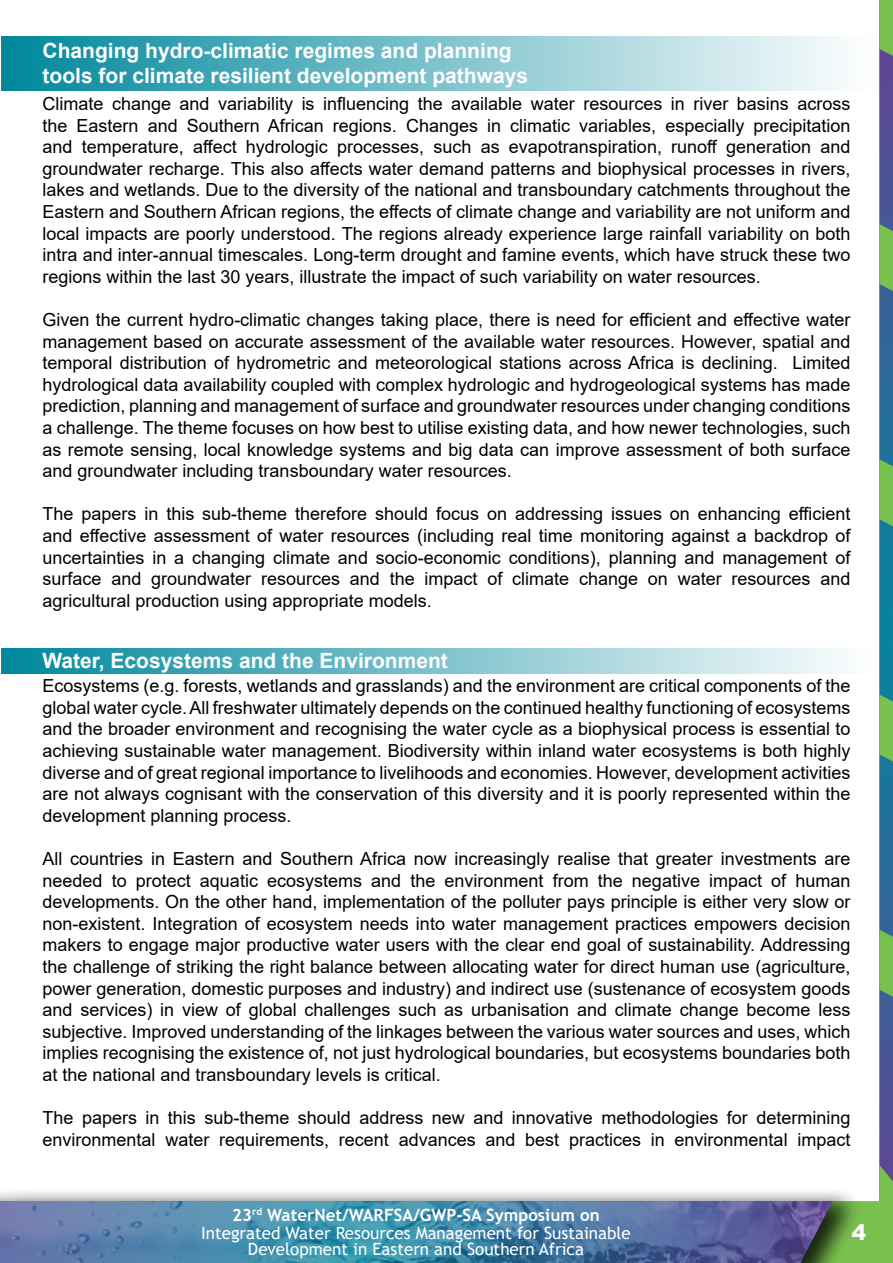
<style>
.page{position:relative;width:893px;height:1263px;background:#fff}
.page>*{position:absolute;margin:0;border:0;box-sizing:border-box;transform-origin:0 0}
.t1{font:900 21.45px "Arial";color:#fff}
.t2{font:700 21px/25.2px "Arial";color:#fff}
.t3{font:18px/21.6px "Arial";color:#000;text-align:justify}
.t4{font:16.95px/17.2px "Trebuchet MS";color:#fff;text-align:center}
.s1{font-weight:700}
</style>
<div class="page">
<svg style="left:879px;top:0;width:14px;height:1201px;background:#4a8087"></svg>
<div style="left:863px;top:1201px;width:30px;height:62px;background:#79c14e"></div>
<div style="left:0;top:1186px;width:863px;height:77px;background:#000;opacity:.75"></div>
<img style="left:0;top:1201px;width:832px;height:62px">
<div style="left:1px;top:649px;width:878px;height:25px;background:linear-gradient(to right,#00879b,#fffefe)"></div>
<div style="left:1px;top:36px;width:878px;height:55px;background:linear-gradient(to right,#00879b,#fffefe)"></div>
<p class="t2" style="left:43px;top:38px;width:487px">Changing hydro-climatic regimes and planning tools for climate resilient development pathways</p>
<p class="t3" style="left:43px;top:93px;width:809px">Climate change and variability is influencing the available water resources in river basins across the Eastern and Southern African regions. Changes in climatic variables, especially precipitation and temperature, affect hydrologic processes, such as evapotranspiration, runoff generation and groundwater recharge. This also affects water demand patterns and biophysical processes in rivers, lakes and wetlands. Due to the diversity of the national and transboundary catchments throughout the Eastern and Southern African regions, the effects of climate change and variability are not uniform and local impacts are poorly understood. The regions already experience large rainfall variability on both intra and inter-annual timescales. Long-term drought and famine events, which have struck these two regions within the last 30 years, illustrate the impact of such variability on water resources.</p>
<p class="t3" style="left:43px;top:309px;width:809px">Given the current hydro-climatic changes taking place, there is need for efficient and effective water management based on accurate assessment of the available water resources. However, spatial and temporal distribution of hydrometric and meteorological stations across Africa is declining. Limited hydrological data availability coupled with complex hydrologic and hydrogeological systems has made prediction, planning and management of surface and groundwater resources under changing conditions a challenge. The theme focuses on how best to utilise existing data, and how newer technologies, such as remote sensing, local knowledge systems and big data can improve assessment of both surface and groundwater including transboundary water resources.</p>
<p class="t3" style="left:43px;top:503px;width:809px">The papers in this sub-theme therefore should focus on addressing issues on enhancing efficient and effective assessment of water resources (including real time monitoring against a backdrop of uncertainties in a changing climate and socio-economic conditions), planning and management of surface and groundwater resources and the impact of climate change on water resources and agricultural production using appropriate models.</p>
<p class="t2" style="left:43px;top:648px;width:407px">Water, Ecosystems and the Environment</p>
<p class="t3" style="left:43px;top:675px;width:809px">Ecosystems (e.g. forests, wetlands and grasslands) and the environment are critical components of the global water cycle. All freshwater ultimately depends on the continued healthy functioning of ecosystems and the broader environment and recognising the water cycle as a biophysical process is essential to achieving sustainable water management. Biodiversity within inland water ecosystems is both highly diverse and of great regional importance to livelihoods and economies. However, development activities are not always cognisant with the conservation of this diversity and it is poorly represented within the development planning process.</p>
<p class="t3" style="left:43px;top:848px;width:809px">All countries in Eastern and Southern Africa now increasingly realise that greater investments are needed to protect aquatic ecosystems and the environment from the negative impact of human developments. On the other hand, implementation of the polluter pays principle is either very slow or non-existent. Integration of ecosystem needs into water management practices empowers decision makers to engage major productive water users with the clear end goal of sustainability. Addressing the challenge of striking the right balance between allocating water for direct human use (agriculture, power generation, domestic purposes and industry) and indirect use (sustenance of ecosystem goods and services) in view of global challenges such as urbanisation and climate change become less subjective. Improved understanding of the linkages between the various water sources and uses, which implies recognising the existence of, not just hydrological boundaries, but ecosystems boundaries both at the national and transboundary levels is critical.</p>
<p class="t3" style="left:43px;top:1107px;width:809px">The papers in this sub-theme should address new and innovative methodologies for determining environmental water requirements, recent advances and best practices in environmental impact</p>
<p class="t4" style="left:201px;top:1206px;width:431px"><span class="s1">23</span><sup>rd</sup> <span class="s1">WaterNet/WARFSA/GWP-SA Symposium on<br></span>Integrated Water Resources Management for Sustainable<br>Development in Eastern and Southern Africa</p>
<p class="t1" style="left:852px;top:1216px;width:16px">4</p>
</div>
